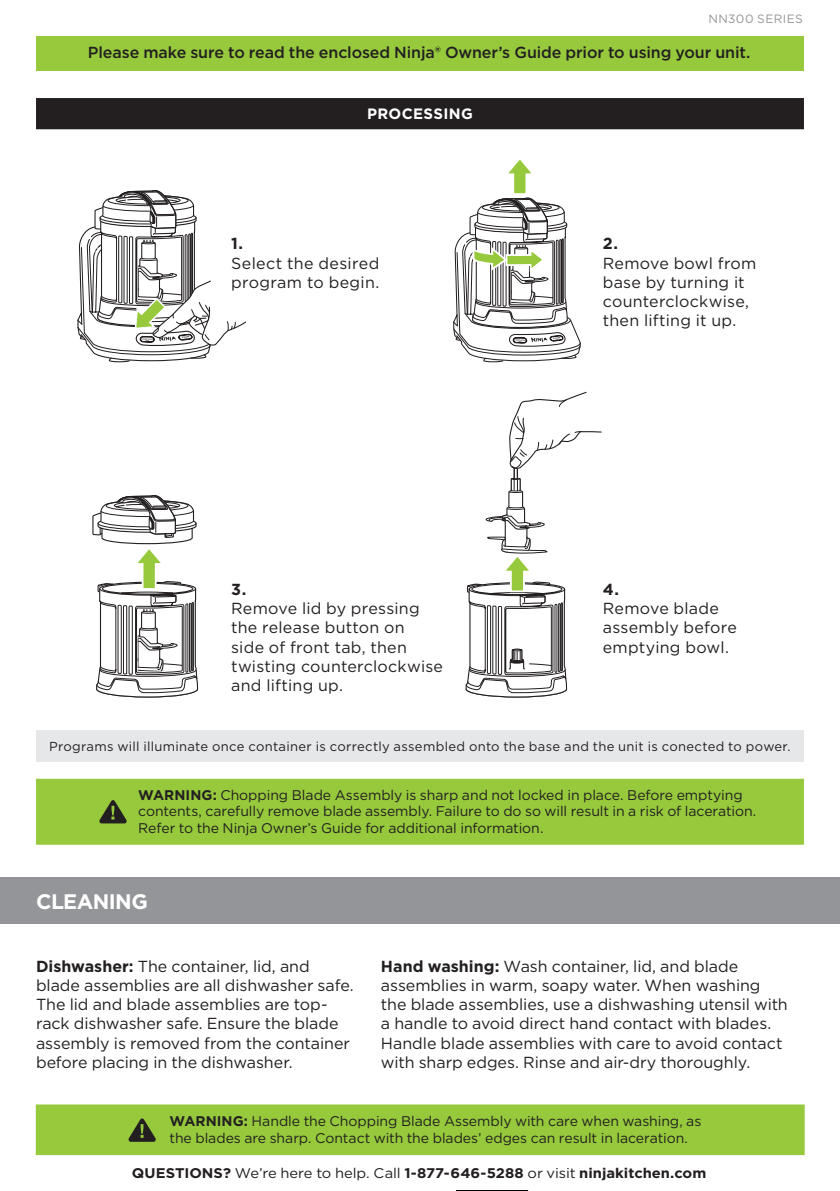
<style>
.page{position:relative;width:840px;height:1191px;background:#fff}
.page>*{position:absolute;margin:0;border:0;box-sizing:border-box;transform-origin:0 0}
.t1{font:700 21px "Gotham";letter-spacing:-.03em;color:#fff}
.t2{font:16px/19.2px "Gotham";color:#231f20}
.t3{font:500 16px "Gotham";letter-spacing:-.01em;color:#231f20}
.t4{font:16px/19.2px "Gotham";letter-spacing:.025em;color:#231f20}
.t5{font:700 16px "Gotham";color:#231f20}
.t6{font:700 15px "Gotham";letter-spacing:.025em;color:#fff}
.t7{font:14px/16.8px "Gotham";letter-spacing:-.005em;color:#231f20}
.t8{font:700 14px "Gotham";color:#231f20;scale:1.05 1}
.t9{font:13px "Gotham";letter-spacing:.025em;color:#231f20}
.t10{font:12px "Gotham";letter-spacing:.035em;color:#939598}
.s1{font-weight:700}
.s2{font-weight:400}
</style>
<div class="page">
<div style="left:37px;top:99px;width:765px;height:29px;background:#231f20"></div>
<div style="left:36px;top:98px;width:767px;height:31px;border:2px solid #231f20"></div>
<svg style="left:453px;top:160px;width:127px;height:202px"></svg>
<svg style="left:92px;top:495px;width:106px;height:202px"></svg>
<svg style="left:465px;top:392px;width:136px;height:305px"></svg>
<div style="left:0;top:877px;width:839px;height:46px;background:#939598"></div>
<div style="left:36px;top:1104px;width:768px;height:51px;background:#96c93c;border:2px solid #96c93c"></div>
<svg style="left:128px;top:1118px;width:28px;height:23px"></svg>
<svg style="left:77px;top:190px;width:168px;height:172px"></svg>
<div style="left:36px;top:778px;width:767px;height:66px;background:#96c93c;border:2px solid #96c93c"></div>
<svg style="left:99px;top:800px;width:28px;height:23px"></svg>
<div style="left:36px;top:731px;width:767px;height:31px;background:#e6e7e9"></div>
<div style="left:36px;top:36px;width:767px;height:35px;background:#96c93c"></div>
<hr style="left:455px;top:1190px;width:72px;height:1px;background:#000">
<p class="t10" style="left:708px;top:12px;width:96px">NN300 SERIES</p>
<p class="t3" style="left:88px;top:42px;width:663px">Please make sure to read the enclosed Ninja® Owner’s Guide prior to using your unit.</p>
<p class="t6" style="left:367px;top:103px;width:107px">PROCESSING</p>
<p class="t5" style="left:231px;top:233px;width:13px">1.</p>
<p class="t4" style="left:231px;top:253px;width:150px">Select the desired program to begin.</p>
<p class="t5" style="left:231px;top:578px;width:17px">3.</p>
<p class="t2" style="left:231px;top:598px;width:213px">Remove lid by pressing the release button on<br>side of front tab, then twisting counterclockwise and lifting up.</p>
<p class="t5" style="left:602px;top:233px;width:17px">2.</p>
<p class="t2" style="left:602px;top:253px;width:155px">Remove bowl from base by turning it counterclockwise, then lifting it up.</p>
<p class="t5" style="left:602px;top:578px;width:18px">4.</p>
<p class="t2" style="left:602px;top:598px;width:135px">Remove blade assembly before emptying bowl.</p>
<p class="t9" style="left:49px;top:738px;width:742px">Programs will illuminate once container is correctly assembled onto the base and the unit is conected to power.</p>
<p class="t7" style="left:138px;top:786px;width:619px"><span class="s1">WARNING:</span> Chopping Blade Assembly is sharp and not locked in place. Before emptying contents, carefully remove blade assembly. Failure to do so will result in a risk of laceration.<br>Refer to the Ninja Owner’s Guide for additional information.</p>
<h1 class="t1" style="left:36px;top:887px;width:113px">CLEANING</h1>
<p class="t2" style="left:36px;top:956px;width:319px"><span class="s1">Dishwasher:</span> The container, lid, and blade assemblies are all dishwasher safe.<br>The lid and blade assemblies are top&shy;rack dishwasher safe. Ensure the blade assembly is removed from the container before placing in the dishwasher.</p>
<p class="t2" style="left:381px;top:956px;width:408px"><span class="s1">Hand washing:</span> Wash container, lid, and blade assemblies in warm, soapy water. When washing the blade assemblies, use a dishwashing utensil with a handle to avoid direct hand contact with blades.<br>Handle blade assemblies with care to avoid contact with sharp edges. Rinse and air-dry thoroughly.</p>
<p class="t7" style="left:169px;top:1112px;width:533px"><span class="s1">WARNING:</span> Handle the Chopping Blade Assembly with care when washing, as the blades are sharp. Contact with the blades’ edges can result in laceration.</p>
<p class="t8" style="left:132px;top:1164px;width:548px">QUESTIONS? <span class="s2">We’re here to help. Call</span> 1-877-646-5288 <span class="s2">or visit</span> ninjakitchen.com</p>
</div>
